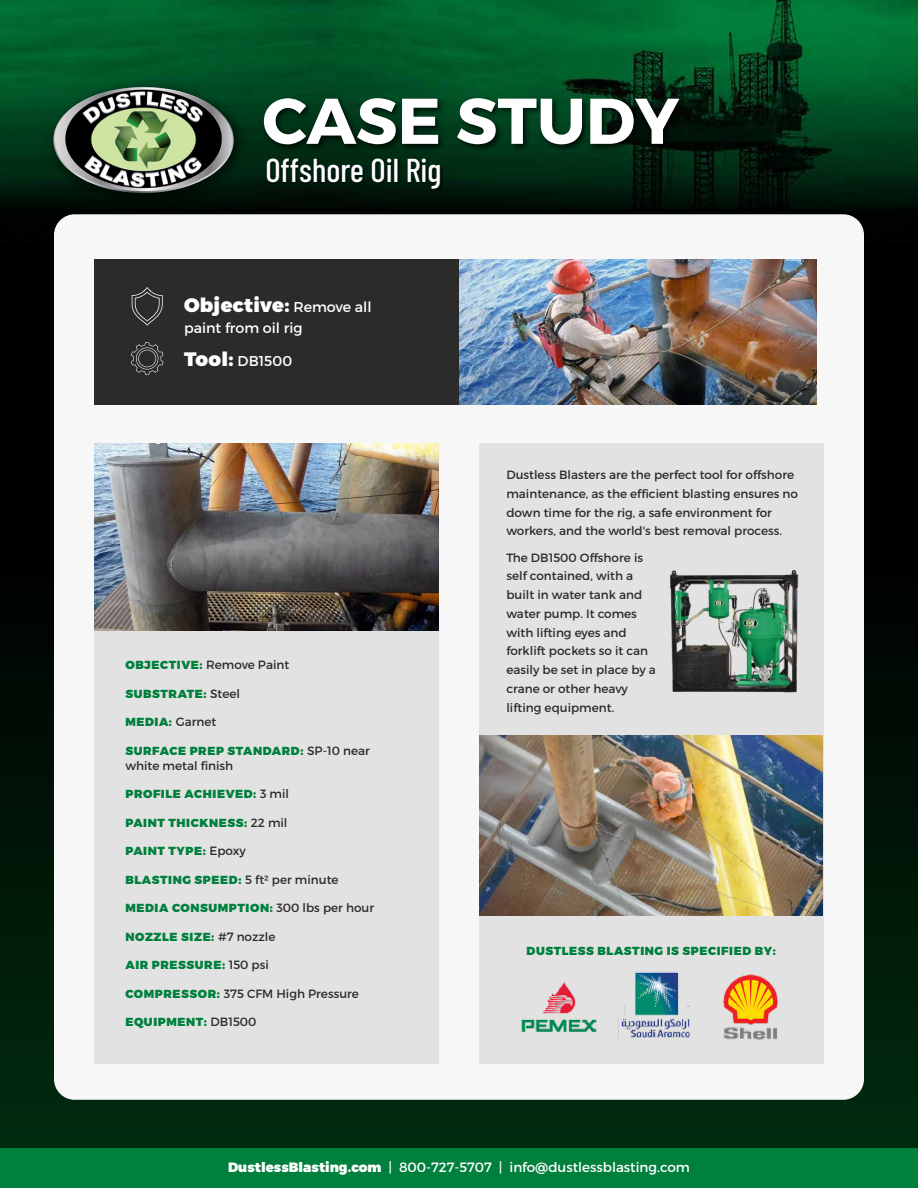
<style>
.page{position:relative;width:918px;height:1188px;background:#fff}
.page>*{position:absolute;margin:0;border:0;box-sizing:border-box;transform-origin:0 0}
.t1{font:700 64.5px "Montserrat";color:#fff}
.t2{font:500 33px "Barlow Condensed";color:#fff}
.t3{font:900 19.5px "Montserrat";letter-spacing:.015em;color:#fff}
.t4{font:14.25px "Montserrat";color:#fff}
.t5{font:13.5px "Montserrat";color:#fff}
.t6{font:12px/18.8px "Montserrat";color:#2b2b2b}
.t7{font:900 11.7px "Montserrat";letter-spacing:.05em;color:#00803d}
.s1{font-weight:400;font-size:14.25px}
.s2{font-weight:900;font-size:19.5px}
.s3{font-weight:900;font-size:11.7px;color:#00803d}
.s4{font-weight:400;font-size:12px;color:#2b2b2b}
.s5{font-weight:900}
</style>
<div class="page">
<img style="left:0;top:0;width:918px;height:249px">
<div style="left:0;top:249px;width:918px;height:939px;background:#000"></div>
<div style="left:0;top:1148px;width:918px;height:40px;background:#00803d"></div>
<div style="left:0;top:550px;width:918px;height:598px;background:linear-gradient(to bottom,#000,#002b0f)"></div>
<div style="left:54px;top:214px;width:810px;height:886px;background:#f7f7f7;border-radius:21px"></div>
<div style="left:94px;top:260px;width:365px;height:145px;background:#2b2b2b"></div>
<img style="left:257px;top:84px;width:433px;height:89px">
<img style="left:263px;top:151px;width:184px;height:43px">
<img style="left:40px;top:74px;width:214px;height:140px">
<img style="left:46px;top:65px;width:195px;height:150px">
<div style="left:479px;top:443px;width:344px;height:621px;background:#e2e2e2"></div>
<svg style="left:132px;top:287px;width:31px;height:39px"></svg>
<svg style="left:131px;top:342px;width:32px;height:33px"></svg>
<div style="left:94px;top:443px;width:345px;height:621px;background:#e2e2e2"></div>
<img style="left:459px;top:260px;width:358px;height:145px">
<img style="left:479px;top:736px;width:343px;height:180px">
<img style="left:521px;top:982px;width:76px;height:50px">
<img style="left:618px;top:972px;width:72px;height:67px">
<img style="left:723px;top:974px;width:55px;height:66px">
<img style="left:95px;top:443px;width:344px;height:188px">
<img style="left:670px;top:570px;width:129px;height:123px">
<h1 class="t1" style="left:262px;top:81px;width:418px">CASE STUDY</h1>
<h2 class="t2" style="left:265px;top:149px;width:178px">Offshore Oil Rig</h2>
<h3 class="t3" style="left:184px;top:293px;width:189px">Objective: <span class="s1">Remove all</span></h3>
<p class="t4" style="left:184px;top:319px;width:120px">paint from oil rig</p>
<p class="t4" style="left:184px;top:352px;width:110px"><span class="s2">Tool:</span> DB1500</p>
<p class="t6" style="left:125px;top:655px;width:165px"><span class="s3">OBJECTIVE:</span> Remove Paint</p>
<p class="t7" style="left:125px;top:686px;width:116px">SUBSTRATE: <span class="s4">Steel</span></p>
<p class="t7" style="left:125px;top:715px;width:92px">MEDIA: <span class="s4">Garnet</span></p>
<p class="t7" style="left:125px;top:743px;width:246px">SURFACE PREP STANDARD: <span class="s4">SP-10 near</span></p>
<p class="t6" style="left:125px;top:756px;width:109px">white metal finish</p>
<p class="t7" style="left:125px;top:787px;width:165px">PROFILE ACHIEVED: <span class="s4">3 mil</span></p>
<p class="t7" style="left:125px;top:815px;width:164px">PAINT THICKNESS: <span class="s4">22 mil</span></p>
<p class="t7" style="left:125px;top:844px;width:122px">PAINT TYPE: <span class="s4">Epoxy</span></p>
<p class="t7" style="left:125px;top:872px;width:215px">BLASTING SPEED: <span class="s4">5 ft² per minute</span></p>
<p class="t7" style="left:125px;top:901px;width:250px">MEDIA CONSUMPTION: <span class="s4">300 lbs per hour</span></p>
<p class="t7" style="left:125px;top:929px;width:152px">NOZZLE SIZE: <span class="s4">#7 nozzle</span></p>
<p class="t7" style="left:125px;top:958px;width:145px">AIR PRESSURE: <span class="s4">150 psi</span></p>
<p class="t6" style="left:125px;top:984px;width:235px"><span class="s3">COMPRESSOR:</span> 375 CFM High Pressure</p>
<p class="t7" style="left:125px;top:1015px;width:133px">EQUIPMENT: <span class="s4">DB1500</span></p>
<p class="t6" style="left:506px;top:465px;width:293px">Dustless Blasters are the perfect tool for offshore maintenance, as the efficient blasting ensures no down time for the rig, a safe environment for workers, and the world's best removal process.</p>
<p class="t6" style="left:506px;top:548px;width:151px">The DB1500 Offshore is self contained, with a built in water tank and water pump. It comes with lifting eyes and forklift pockets so it can easily be set in place by a crane or other heavy lifting equipment.</p>
<p class="t7" style="left:527px;top:944px;width:251px">DUSTLESS BLASTING IS SPECIFIED BY:</p>
<p class="t5" style="left:228px;top:1158px;width:463px"><span class="s5">DustlessBlasting.com</span> | 800-727-5707 | info@dustlessblasting.com</p>
</div>
